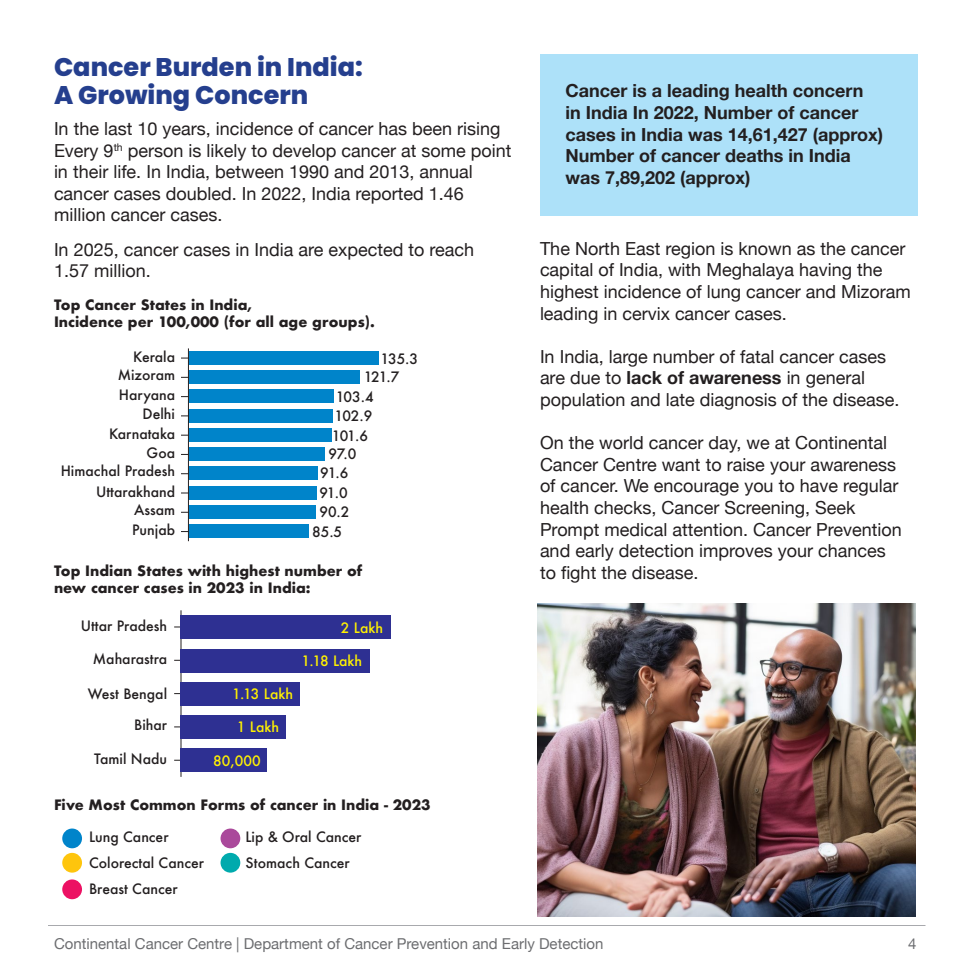
<style>
.page{position:relative;width:972px;height:972px;background:#fff}
.page>*{position:absolute;margin:0;border:0;box-sizing:border-box;transform-origin:0 0}
.H0{font:800 25.5px "Poppins";color:#253f8e}
.Body{font:18px/21.6px "Helvetica Neue";color:#231f20}
.Body-2{font:700 18px/21.6px "Helvetica Neue";color:#231f20}
.t1{font:15px "Helvetica Neue";color:#6c6d70}
.t2{font:500 13.95px/26px "Futura";color:#231f20}
.t3{font:700 13.95px/16.8px "Futura";color:#231f20}
.t4{font:500 13.95px "Futura";color:#fff101}
.s1{font-weight:700}
</style>
<div class="page">
<hr style="left:48px;top:925px;width:878px;height:1px;background:#a8a9ad">
<div style="left:540px;top:54px;width:378px;height:162px;background:#ade1f9"></div>
<div style="left:189px;top:351px;width:189px;height:14px;background:#0084ca"></div>
<div style="left:189px;top:370px;width:170px;height:14px;background:#0084ca"></div>
<div style="left:189px;top:389px;width:145px;height:14px;background:#0084ca"></div>
<div style="left:189px;top:409px;width:144px;height:14px;background:#0084ca"></div>
<div style="left:189px;top:428px;width:142px;height:14px;background:#0084ca"></div>
<div style="left:189px;top:447px;width:136px;height:14px;background:#0084ca"></div>
<div style="left:189px;top:466px;width:128px;height:14px;background:#0084ca"></div>
<div style="left:189px;top:486px;width:127px;height:14px;background:#0084ca"></div>
<div style="left:189px;top:505px;width:126px;height:14px;background:#0084ca"></div>
<div style="left:189px;top:524px;width:120px;height:14px;background:#0084ca"></div>
<hr style="left:188px;top:348px;width:1px;height:193px;background:#231f20">
<hr style="left:181px;top:610px;width:1px;height:167px;background:#231f20">
<div style="left:181px;top:616px;width:210px;height:23px;background:#2e3092"></div>
<div style="left:181px;top:649px;width:189px;height:24px;background:#2e3092"></div>
<div style="left:181px;top:682px;width:119px;height:24px;background:#2e3092"></div>
<div style="left:181px;top:715px;width:105px;height:24px;background:#2e3092"></div>
<div style="left:181px;top:748px;width:86px;height:24px;background:#2e3092"></div>
<div style="left:62px;top:829px;width:20px;height:19px;background:#0084ca;border-radius:50%"></div>
<div style="left:62px;top:853px;width:20px;height:20px;background:#fec50d;border-radius:50%"></div>
<div style="left:62px;top:879px;width:20px;height:20px;background:#ec1163;border-radius:50%"></div>
<div style="left:221px;top:829px;width:19px;height:19px;background:#aa499b;border-radius:50%"></div>
<div style="left:221px;top:853px;width:19px;height:20px;background:#00aaad;border-radius:50%"></div>
<img style="left:538px;top:603px;width:378px;height:313px">
<p class="H0" style="left:54px;top:53px;width:310px">Cancer Burden in India:</p>
<p class="H0" style="left:54px;top:80px;width:256px">A Growing Concern</p>
<p class="Body" style="left:54px;top:119px;width:459px">In the last 10 years, incidence of cancer has been rising Every 9<sup>th</sup> person is likely to develop cancer at some point in their life. In India, between 1990 and 2013, annual cancer cases doubled. In 2022, India reported 1.46 million cancer cases.</p>
<p class="Body" style="left:54px;top:240px;width:422px">In 2025, cancer cases in India are expected to reach</p>
<p class="Body" style="left:54px;top:261px;width:98px">1.57 million.</p>
<p class="t3" style="left:54px;top:296px;width:322px">Top Cancer States in India,<br>Incidence per 100,000 (for all age groups).</p>
<p class="t2" style="left:133px;top:343px;width:43px">Kerala</p>
<p class="t2" style="left:380px;top:345px;width:39px">135.3</p>
<p class="t2" style="left:118px;top:362px;width:59px">Mizoram</p>
<p class="t2" style="left:364px;top:363px;width:37px">121.7</p>
<p class="t2" style="left:119px;top:381px;width:58px">Haryana</p>
<p class="t2" style="left:336px;top:383px;width:39px">103.4</p>
<p class="t2" style="left:143px;top:401px;width:34px">Delhi</p>
<p class="t2" style="left:335px;top:402px;width:39px">102.9</p>
<p class="t2" style="left:109px;top:421px;width:67px">Karnataka</p>
<p class="t2" style="left:332px;top:422px;width:38px">101.6</p>
<p class="t2" style="left:147px;top:440px;width:30px">Goa</p>
<p class="t2" style="left:329px;top:441px;width:29px">97.0</p>
<p class="t2" style="left:61px;top:458px;width:116px">Himachal Pradesh</p>
<p class="t2" style="left:320px;top:460px;width:30px">91.6</p>
<p class="t2" style="left:96px;top:479px;width:80px">Uttarakhand</p>
<p class="t2" style="left:319px;top:480px;width:30px">91.0</p>
<p class="t2" style="left:134px;top:497px;width:43px">Assam</p>
<p class="t2" style="left:319px;top:499px;width:32px">90.2</p>
<p class="t2" style="left:132px;top:517px;width:44px">Punjab</p>
<p class="t2" style="left:312px;top:519px;width:32px">85.5</p>
<p class="t3" style="left:54px;top:563px;width:310px">Top Indian States with highest number of new cancer cases in 2023 in India:</p>
<p class="t2" style="left:81px;top:613px;width:88px">Uttar Pradesh</p>
<p class="t4" style="left:341px;top:618px;width:44px">2 Lakh</p>
<p class="t2" style="left:93px;top:645px;width:76px">Maharastra</p>
<p class="t4" style="left:302px;top:651px;width:62px">1.18 Lakh</p>
<p class="t2" style="left:88px;top:680px;width:81px">West Bengal</p>
<p class="t4" style="left:232px;top:684px;width:62px">1.13 Lakh</p>
<p class="t2" style="left:134px;top:712px;width:34px">Bihar</p>
<p class="t4" style="left:237px;top:718px;width:44px">1 Lakh</p>
<p class="t2" style="left:94px;top:746px;width:75px">Tamil Nadu</p>
<p class="t4" style="left:213px;top:752px;width:49px">80,000</p>
<p class="t3" style="left:54px;top:796px;width:378px">Five Most Common Forms of cancer in India - 2023</p>
<p class="t2" style="left:89px;top:824px;width:116px">Lung Cancer<br>Colorectal Cancer<br>Breast Cancer</p>
<p class="t2" style="left:245px;top:824px;width:117px">Lip &amp; Oral Cancer<br>Stomach Cancer</p>
<p class="Body-2" style="left:565px;top:81px;width:319px">Cancer is a leading health concern in India In 2022, Number of cancer cases in India was 14,61,427 (approx)<br>Number of cancer deaths in India was 7,89,202 (approx)</p>
<p class="Body" style="left:540px;top:239px;width:372px">The North East region is known as the cancer capital of India, with Meghalaya having the highest incidence of lung cancer and Mizoram leading in cervix cancer cases.</p>
<p class="Body" style="left:540px;top:347px;width:361px">In India, large number of fatal cancer cases are due to <span class="s1">lack of awareness</span> in general population and late diagnosis of the disease.</p>
<p class="Body" style="left:540px;top:433px;width:363px">On the world cancer day, we at Continental Cancer Centre want to raise your awareness of cancer. We encourage you to have regular health checks, Cancer Screening, Seek Prompt medical attention. Cancer Prevention and early detection improves your chances</p>
<p class="Body" style="left:540px;top:563px;width:160px">to fight the disease.</p>
<p class="t1" style="left:54px;top:933px;width:551px">Continental Cancer Centre | Department of Cancer Prevention and Early Detection</p>
<p class="t1" style="left:908px;top:933px;width:10px">4</p>
</div>
